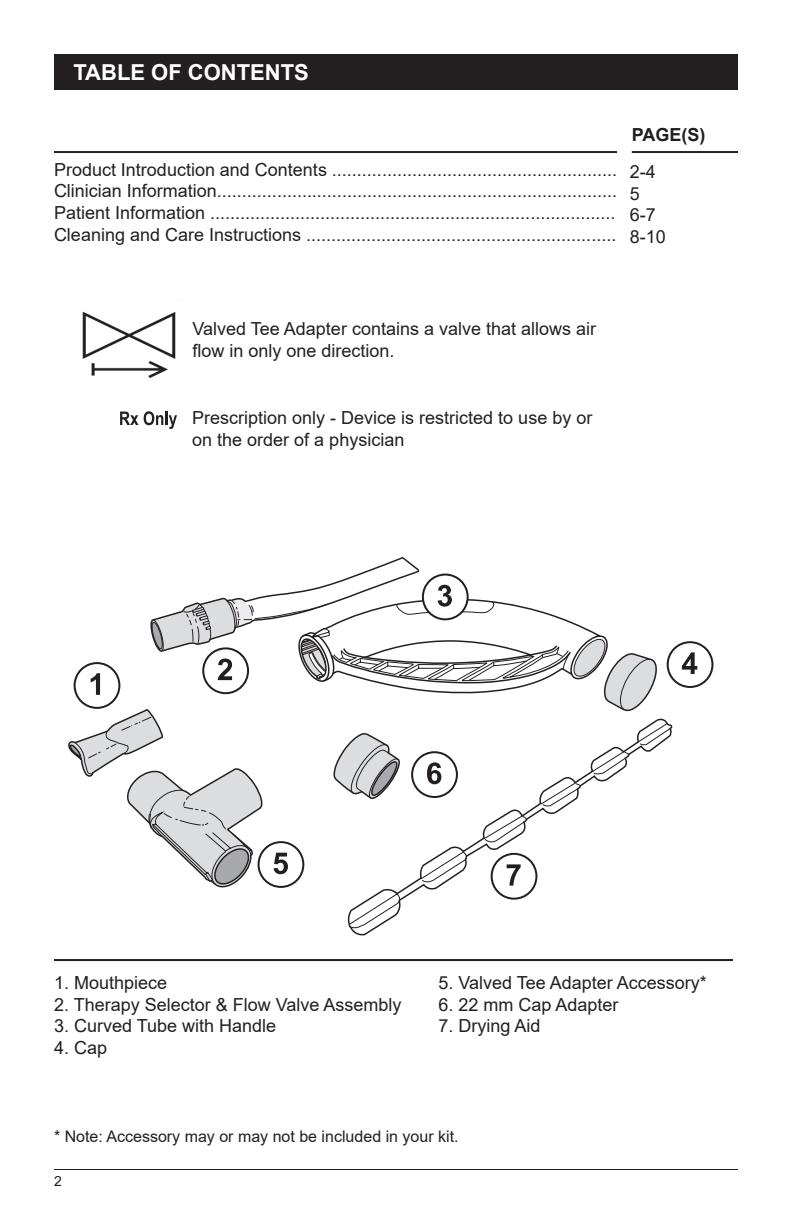
<style>
.page{position:relative;width:792px;height:1224px;background:#fff}
.page>*{position:absolute;margin:0;border:0;box-sizing:border-box;transform-origin:0 0}
.t1{font:700 22px "Arial";color:#fff}
.t2{font:18px/21.6px "Arial";color:#231f20}
.t3{font:700 18px "Arial";color:#231f20}
.t4{font:16px "Arial";color:#231f20}
.t5{font:14px "Arial";color:#231f20}
</style>
<div class="page">
<hr style="left:54px;top:151px;width:563px;height:2px;background:#231f20">
<hr style="left:54px;top:959px;width:679px;height:2px;background:#231f20">
<hr style="left:632px;top:151px;width:106px;height:2px;background:#231f20">
<hr style="left:54px;top:1169px;width:684px;height:1px;background:#231f20">
<div style="left:54px;top:54px;width:684px;height:35px;background:#231f20"></div>
<img style="left:82px;top:311px;width:94px;height:67px">
<svg style="left:120px;top:411px;width:57px;height:18px"></svg>
<div style="left:667px;top:641px;width:46px;height:47px;border:2px solid #231f20;border-radius:50%"></div>
<svg style="left:682px;top:652px;width:15px;height:22px"></svg>
<svg style="left:68px;top:557px;width:592px;height:372px"></svg>
<p class="t1" style="left:73px;top:57px;width:237px">TABLE OF CONTENTS</p>
<p class="t2" style="left:54px;top:159px;width:565px">Product Introduction and Contents .........................................................</p>
<p class="t2" style="left:54px;top:180px;width:565px">Clinician Information................................................................................</p>
<p class="t2" style="left:54px;top:202px;width:563px">Patient Information .................................................................................</p>
<p class="t2" style="left:54px;top:223px;width:564px">Cleaning and Care Instructions ..............................................................</p>
<p class="t3" style="left:632px;top:122px;width:75px">PAGE(S)</p>
<p class="t2" style="left:630px;top:161px;width:28px">2-4</p>
<p class="t2" style="left:630px;top:183px;width:12px">5</p>
<p class="t2" style="left:630px;top:204px;width:28px">6-7</p>
<p class="t2" style="left:630px;top:226px;width:38px">8-10</p>
<p class="t2" style="left:193px;top:318px;width:405px">Valved Tee Adapter contains a valve that allows air flow in only one direction.</p>
<p class="t2" style="left:192px;top:407px;width:402px">Prescription only - Device is restricted to use by or on the order of a physician</p>
<p class="t2" style="left:54px;top:972px;width:115px">1. Mouthpiece</p>
<p class="t2" style="left:54px;top:994px;width:349px">2. Therapy Selector &amp; Flow Valve Assembly</p>
<p class="t2" style="left:54px;top:1015px;width:224px">3. Curved Tube with Handle</p>
<p class="t2" style="left:54px;top:1037px;width:55px">4. Cap</p>
<p class="t2" style="left:438px;top:972px;width:270px">5. Valved Tee Adapter Accessory*</p>
<p class="t2" style="left:438px;top:994px;width:182px">6. 22 mm Cap Adapter</p>
<p class="t2" style="left:438px;top:1015px;width:104px">7. Drying Aid</p>
<p class="t4" style="left:54px;top:1125px;width:406px">* Note: Accessory may or may not be included in your kit.</p>
<p class="t5" style="left:54px;top:1172px;width:9px">2</p>
</div>
